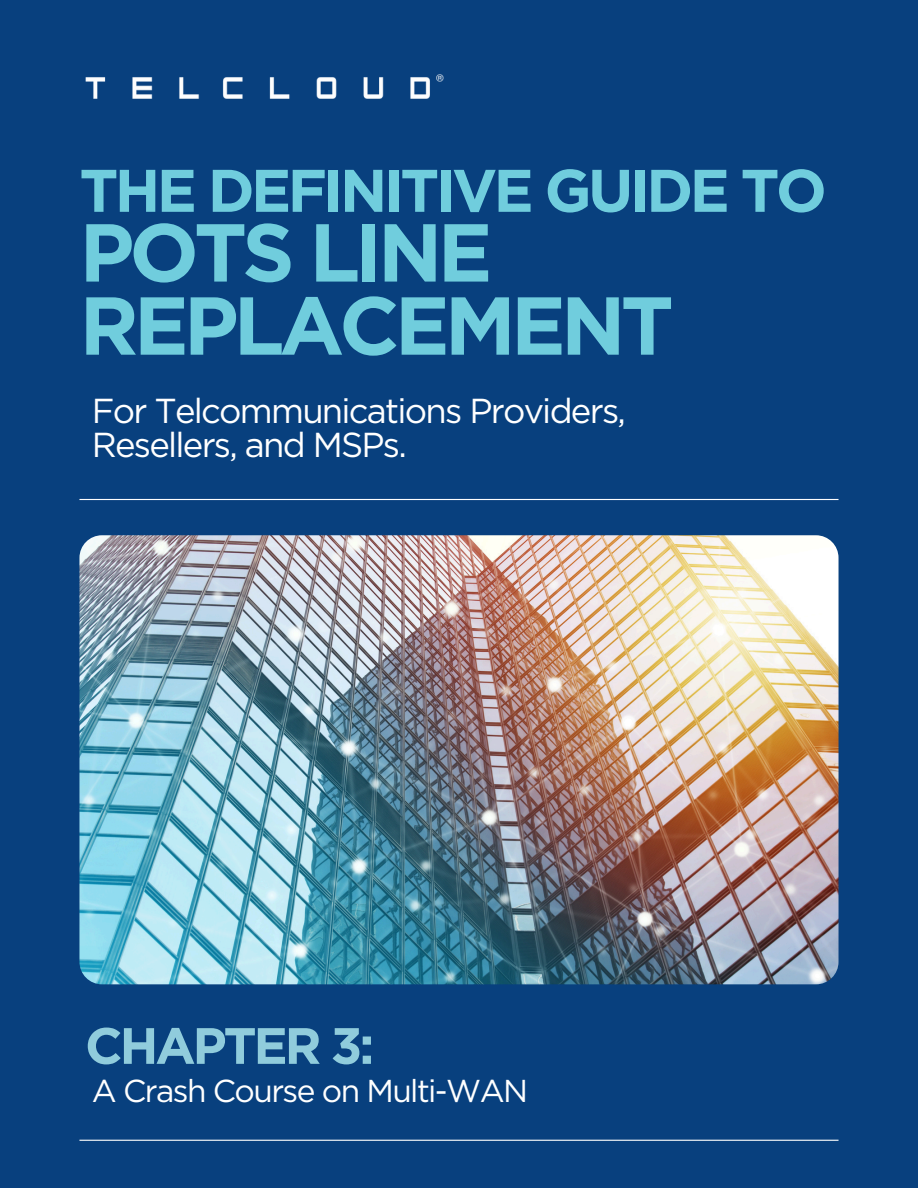
<style>
.page{position:relative;width:918px;height:1188px;background:#08407e}
.page>*{position:absolute;margin:0;border:0;box-sizing:border-box;transform-origin:0 0}
.t1{font:700 81.9px/73.2px "Gotham";letter-spacing:-.06em;color:#70cddd}
.t2{font:700 60px "Gotham";letter-spacing:-.06em;color:#70cddd}
.t3{font:700 51px "Gotham";letter-spacing:-.06em;color:#90ccdc}
.t4{font:34.65px/34.5px "Gotham";letter-spacing:-.05em;color:#fff}
.t5{font:31.65px "Gotham";letter-spacing:-.05em;color:#fff}
</style>
<div class="page">
<img style="left:79px;top:535px;width:760px;height:449px;border-radius:22px">
<hr style="left:79px;top:499px;width:760px;height:1px;background:#fff">
<hr style="left:79px;top:1140px;width:760px;height:1px;background:#fff">
<img style="left:85px;top:74px;width:359px;height:25px">
<p class="t2" style="left:79px;top:164px;width:749px">THE DEFINITIVE GUIDE TO</p>
<p class="t1" style="left:79px;top:220px;width:596px">POTS LINE<br>REPLACEMENT</p>
<h1 class="t4" style="left:92px;top:395px;width:536px">For Telcommunications Providers,<br>Resellers, and MSPs.</h1>
<p class="t3" style="left:85px;top:1023px;width:291px">CHAPTER 3:</p>
<p class="t5" style="left:92px;top:1077px;width:438px">A Crash Course on Multi-WAN</p>
</div>
